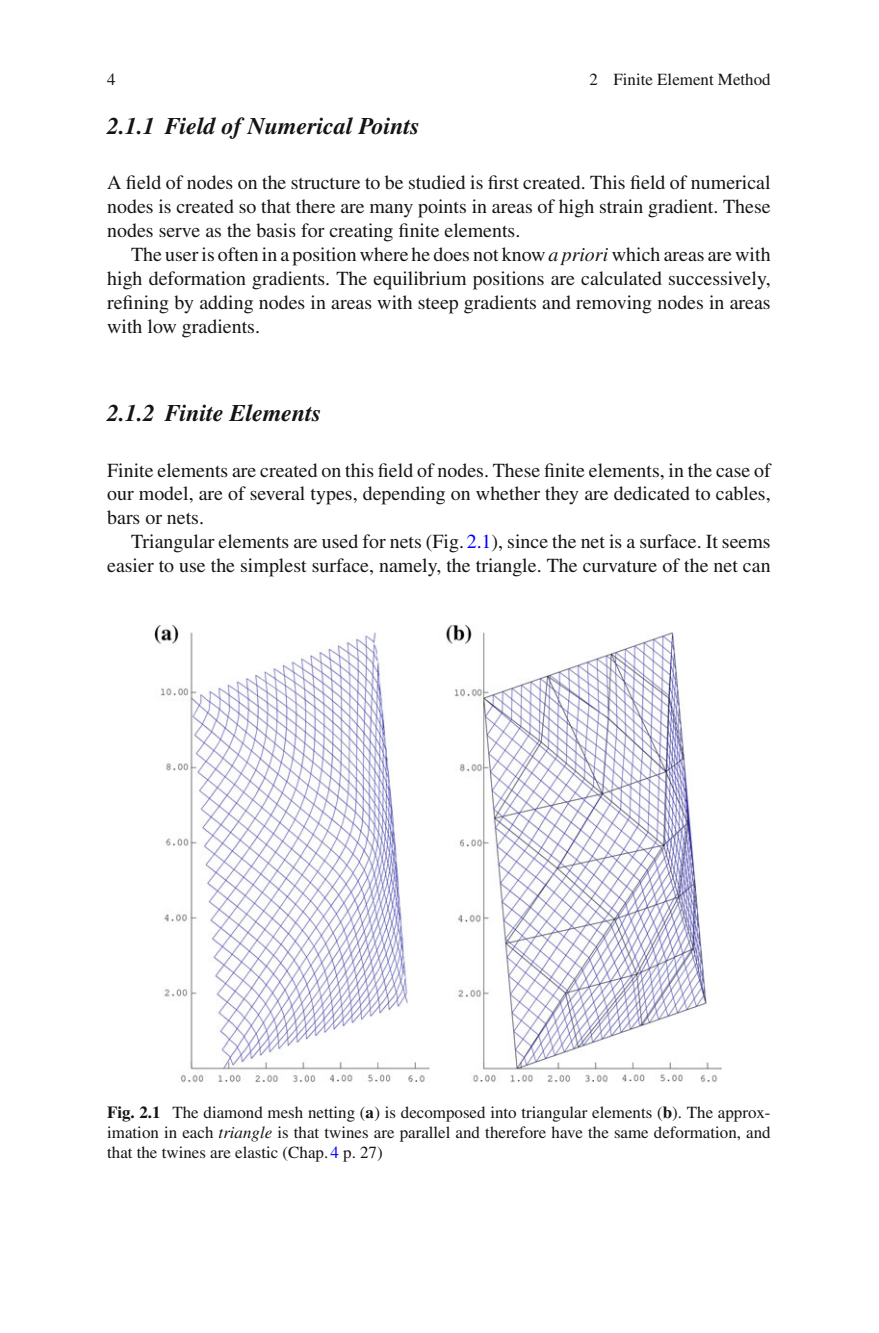
<style>
.page{position:relative;width:879px;height:1333px;background:#fff}
.page>*{position:absolute;margin:0;border:0;box-sizing:border-box;transform-origin:0 0}
.t1{font:italic 700 24px "Times";color:#131413}
.t2{font:20px/24px "Times";color:#131413;text-align:justify}
.t3{font:17px/20px "Times";color:#131413;text-align:justify}
.s1{font-style:italic}
.s2{color:#00f}
.s3{font-weight:700}
</style>
<div class="page">
<img style="left:155px;top:624px;width:567px;height:458px">
<p class="t3" style="left:107px;top:71px;width:10px">4</p>
<p class="t3" style="left:589px;top:71px;width:183px">2 Finite Element Method</p>
<p class="t1" style="left:107px;top:117px;width:314px">2.1.1 Field of Numerical Points</p>
<p class="t2" style="left:107px;top:173px;width:665px">A field of nodes on the structure to be studied is first created. This field of numerical nodes is created so that there are many points in areas of high strain gradient. These nodes serve as the basis for creating finite elements.</p>
<p class="t2" style="left:107px;top:244px;width:665px;text-indent:24px">The user is often in a position where he does not know <span class="s1">a priori</span> which areas are with high deformation gradients. The equilibrium positions are calculated successively, refining by adding nodes in areas with steep gradients and removing nodes in areas with low gradients.</p>
<p class="t1" style="left:107px;top:404px;width:216px">2.1.2 Finite Elements</p>
<p class="t2" style="left:107px;top:459px;width:665px">Finite elements are created on this field of nodes. These finite elements, in the case of our model, are of several types, depending on whether they are dedicated to cables, bars or nets.</p>
<p class="t2" style="left:107px;top:531px;width:665px;text-align:right">Triangular elements are used for nets (Fig. <span class="s2">2.1</span>), since the net is a surface. It seems easier to use the simplest surface, namely, the triangle. The curvature of the net can</p>
<p class="t3" style="left:107px;top:1103px;width:665px"><span class="s3">Fig. 2.1</span> The diamond mesh netting (<span class="s3">a</span>) is decomposed into triangular elements (<span class="s3">b</span>). The approx&shy;imation in each <span class="s1">triangle</span> is that twines are parallel and therefore have the same deformation, and that the twines are elastic (Chap. <span class="s2">4</span> p. 27)</p>
</div>
